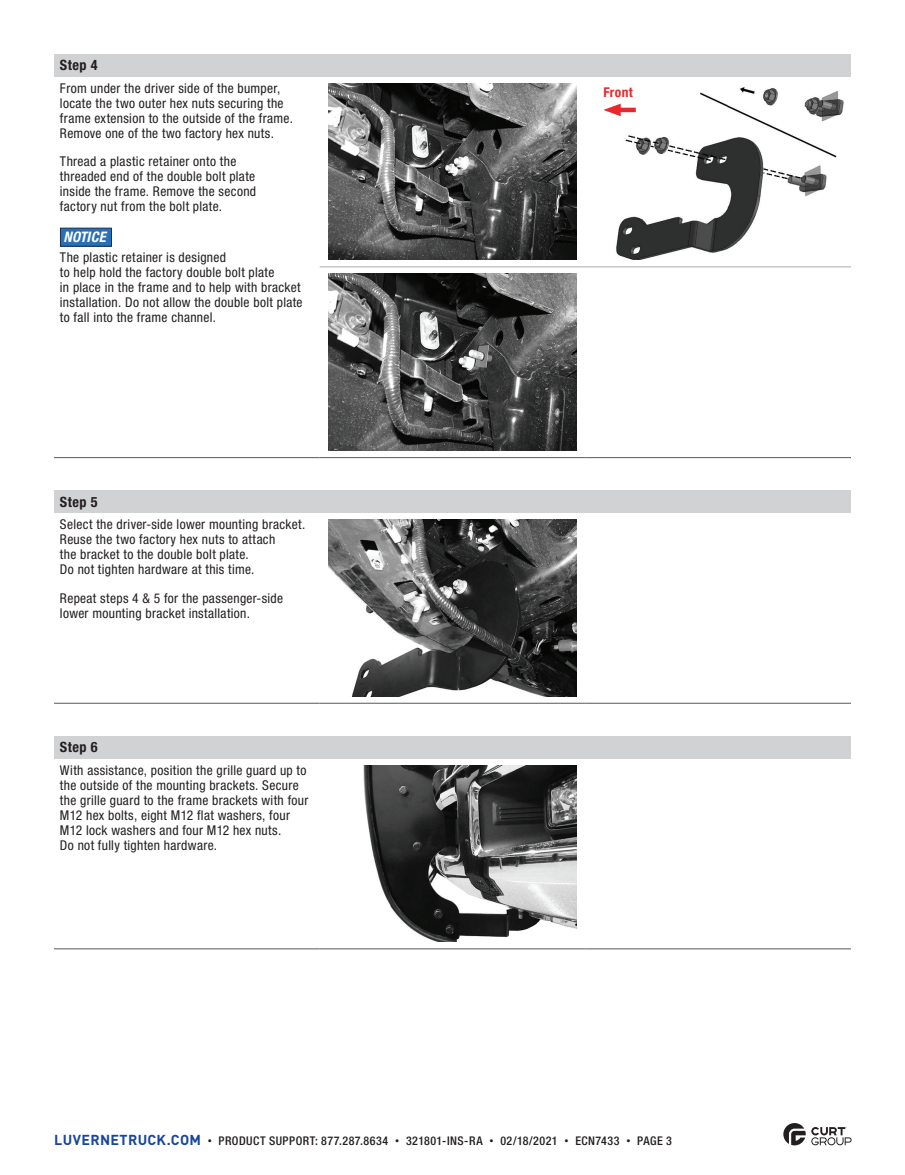
<style>
.page{position:relative;width:905px;height:1175px;background:#fff}
.page>*{position:absolute;margin:0;border:0;box-sizing:border-box;transform-origin:0 0}
.t1{font:italic 700 condensed 14.55px "Helvetica Neue LT Std";letter-spacing:.02em;color:#fff}
.t2{font:700 condensed 14.25px "Helvetica Neue LT Std";letter-spacing:.035em;color:#231f20}
.t3{font:condensed 13.5px/15px "Helvetica Neue LT Std";letter-spacing:.025em;color:#231f20}
.t4{font:700 condensed 13.5px "Helvetica Neue LT Std";letter-spacing:.03em;color:#e9282d}
.t5{font:500 condensed 12px "Helvetica Neue LT Std";letter-spacing:.04em;color:#231f20}
.s1{font-family:"DINOT";font-weight:700;font-stretch:normal;font-size:14.25px;color:#18469d}
.s2{font-family:"DINOT";font-weight:400;font-stretch:normal;font-size:9px}
</style>
<div class="page">
<svg style="left:783px;top:1123px;width:68px;height:22px"></svg>
<div style="left:54px;top:490px;width:796px;height:22px;background:#d1d2d4"></div>
<hr style="left:54px;top:703px;width:266px;height:1px;background:#57585a">
<hr style="left:320px;top:703px;width:265px;height:1px;background:#57585a">
<hr style="left:585px;top:703px;width:265px;height:1px;background:#57585a">
<img style="left:329px;top:519px;width:247px;height:177px">
<div style="left:54px;top:736px;width:796px;height:22px;background:#d1d2d4"></div>
<hr style="left:54px;top:948px;width:266px;height:1px;background:#57585a">
<hr style="left:320px;top:948px;width:265px;height:1px;background:#57585a">
<hr style="left:585px;top:948px;width:265px;height:1px;background:#57585a">
<img style="left:363px;top:765px;width:213px;height:176px">
<div style="left:54px;top:54px;width:796px;height:22px;background:#d1d2d4"></div>
<hr style="left:320px;top:457px;width:265px;height:1px;background:#57585a">
<hr style="left:585px;top:457px;width:265px;height:1px;background:#57585a">
<hr style="left:54px;top:457px;width:266px;height:1px;background:#57585a">
<hr style="left:320px;top:266px;width:265px;height:1px;background:#a8a9ad">
<hr style="left:585px;top:266px;width:265px;height:1px;background:#a8a9ad">
<svg style="left:60px;top:228px;width:52px;height:18px"></svg>
<img style="left:329px;top:83px;width:247px;height:177px">
<img style="left:616px;top:87px;width:228px;height:173px">
<img style="left:329px;top:274px;width:247px;height:176px">
<hr style="left:614px;top:108px;width:21px;height:4px;background:#e9282d">
<svg style="left:603px;top:104px;width:17px;height:12px"></svg>
<p class="t2" style="left:60px;top:56px;width:39px">Step 4</p>
<p class="t3" style="left:60px;top:80px;width:234px">From under the driver side of the bumper, locate the two outer hex nuts securing the frame extension to the outside of the frame.<br>Remove one of the two factory hex nuts.</p>
<p class="t3" style="left:60px;top:154px;width:198px">Thread a plastic retainer onto the threaded end of the double bolt plate inside the frame. Remove the second factory nut from the bolt plate.</p>
<p class="t1" style="left:63px;top:228px;width:44px">NOTICE</p>
<p class="t3" style="left:60px;top:249px;width:244px">The plastic retainer is designed<br>to help hold the factory double bolt plate<br>in place in the frame and to help with bracket installation. Do not allow the double bolt plate to fall into the frame channel.</p>
<p class="t2" style="left:60px;top:493px;width:39px">Step 5</p>
<p class="t3" style="left:60px;top:517px;width:247px">Select the driver-side lower mounting bracket.<br>Reuse the two factory hex nuts to attach<br>the bracket to the double bolt plate.<br>Do not tighten hardware at this time.</p>
<p class="t3" style="left:60px;top:590px;width:225px">Repeat steps 4 &amp; 5 for the passenger-side lower mounting bracket installation.</p>
<p class="t2" style="left:60px;top:738px;width:39px">Step 6</p>
<p class="t3" style="left:60px;top:762px;width:250px">With assistance, position the grille guard up to the outside of the mounting brackets. Secure the grille guard to the frame brackets with four M12 hex bolts, eight M12 flat washers, four M12 lock washers and four M12 hex nuts.<br>Do not fully tighten hardware.</p>
<p class="t4" style="left:603px;top:84px;width:31px">Front</p>
<p class="t5" style="left:54px;top:1133px;width:619px"><span class="s1">LUVERNETRUCK.COM</span> <span class="s2">•</span> PRODUCT SUPPORT: 877.287.8634 <span class="s2">•</span> 321801-INS-RA <span class="s2">•</span> 02/18/2021 <span class="s2">•</span> ECN7433 <span class="s2">•</span> PAGE 3</p>
</div>
